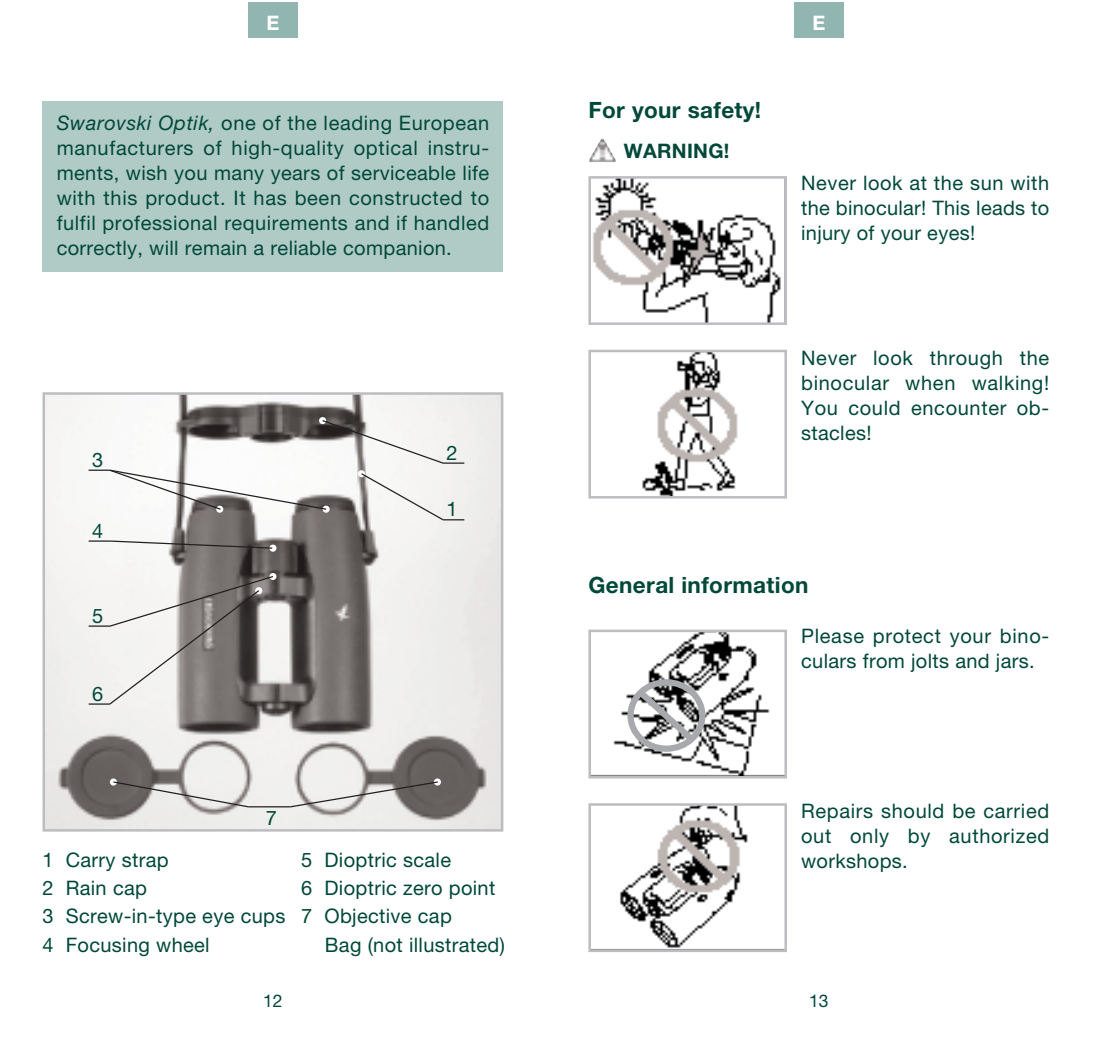
<style>
.page{position:relative;width:1093px;height:1050px;background:#fff}
.page>*{position:absolute;margin:0;border:0;box-sizing:border-box;transform-origin:0 0}
.t1{font:700 22.5px "Helvetica Neue";letter-spacing:.015em;color:#004839}
.t2{font:20px/25px "Helvetica Neue";letter-spacing:.015em;color:#004839;text-align:justify}
.t3{font:700 20px "Helvetica Neue";letter-spacing:.015em;color:#004839}
.t4{font:700 20px "Helvetica Neue";color:#fff}
.t5{font:17.5px "Helvetica Neue";color:#004839}
.s1{font-style:italic}
</style>
<div class="page">
<div style="left:794px;top:2px;width:49px;height:36px;background:#91b6b1"></div>
<div style="left:248px;top:2px;width:50px;height:36px;background:#91b6b1"></div>
<div style="left:43px;top:102px;width:460px;height:170px;background:#b0cbc6"></div>
<img style="left:593px;top:179px;width:188px;height:143px">
<div style="left:588px;top:176px;width:199px;height:149px;border:2px solid #bcbdc0"></div>
<img style="left:642px;top:353px;width:96px;height:143px">
<div style="left:588px;top:350px;width:199px;height:149px;border:2px solid #bcbdc0"></div>
<img style="left:589px;top:139px;width:26px;height:23px">
<img style="left:620px;top:806px;width:128px;height:142px">
<div style="left:588px;top:803px;width:199px;height:149px;border:2px solid #bcbdc0"></div>
<img style="left:591px;top:633px;width:193px;height:142px">
<div style="left:588px;top:630px;width:199px;height:148px;border:2px solid #bcbdc0"></div>
<svg style="left:627px;top:679px;width:78px;height:73px"></svg>
<img style="left:46px;top:395px;width:454px;height:434px">
<div style="left:43px;top:392px;width:460px;height:440px;border:2px solid #bcbdc0"></div>
<svg style="left:434px;top:778px;width:7px;height:8px"></svg>
<div style="left:269px;top:545px;width:7px;height:7px;background:#fff;border-radius:50%"></div>
<div style="left:269px;top:573px;width:7px;height:7px;background:#fff;border-radius:50%"></div>
<div style="left:319px;top:417px;width:7px;height:7px;background:#fff;border-radius:50%"></div>
<svg style="left:110px;top:778px;width:7px;height:8px"></svg>
<hr style="left:248px;top:806px;width:43px;height:1px;background:#231f20">
<svg style="left:289px;top:781px;width:150px;height:27px;background:#b6b4b2"></svg>
<svg style="left:112px;top:781px;width:138px;height:27px;background:#b6b4b2"></svg>
<svg style="left:109px;top:540px;width:164px;height:9px"></svg>
<svg style="left:108px;top:575px;width:166px;height:131px"></svg>
<hr style="left:89px;top:625px;width:21px;height:2px;background:#231f20">
<hr style="left:89px;top:703px;width:21px;height:2px;background:#231f20">
<svg style="left:89px;top:419px;width:375px;height:103px"></svg>
<hr style="left:89px;top:540px;width:21px;height:2px;background:#231f20">
<p class="t4" style="left:266px;top:16px;width:14px">E</p>
<p class="t4" style="left:812px;top:16px;width:14px">E</p>
<p class="t2" style="left:57px;top:113px;width:434px"><span class="s1">Swarovski Optik,</span> one of the leading European manufacturers of high-quality optical instru&shy;ments, wish you many years of serviceable life with this product. It has been constructed to fulfil professional requirements and if handled correctly, will remain a reliable companion.</p>
<p class="t2" style="left:92px;top:449px;width:13px">3</p>
<p class="t2" style="left:92px;top:520px;width:13px">4</p>
<p class="t2" style="left:92px;top:605px;width:13px">5</p>
<p class="t2" style="left:92px;top:683px;width:13px">6</p>
<p class="t2" style="left:446px;top:442px;width:13px">2</p>
<p class="t2" style="left:446px;top:499px;width:13px">1</p>
<p class="t2" style="left:266px;top:807px;width:13px">7</p>
<p class="t2" style="left:43px;top:848px;width:244px;line-height:28.2px;text-align:left">1 Carry strap<br>2 Rain cap<br>3 Screw-in-type eye cups<br>4 Focusing wheel</p>
<p class="t2" style="left:301px;top:848px;width:195px;line-height:28.2px;text-align:left">5 Dioptric scale<br>6 Dioptric zero point<br>7 Objective cap</p>
<p class="t2" style="left:325px;top:934px;width:181px">Bag (not illustrated)</p>
<p class="t1" style="left:588px;top:102px;width:174px">For your safety!</p>
<p class="t3" style="left:624px;top:143px;width:107px">WARNING!</p>
<p class="t2" style="left:801px;top:172px;width:250px">Never look at the sun with the binocular! This leads to injury of your eyes!</p>
<p class="t2" style="left:801px;top:347px;width:250px">Never look through the binocular when walking!<br>You could encounter ob&shy;stacles!</p>
<p class="t1" style="left:588px;top:577px;width:221px">General information</p>
<p class="t2" style="left:801px;top:625px;width:250px">Please protect your bino&shy;culars from jolts and jars.</p>
<p class="t2" style="left:801px;top:800px;width:250px">Repairs should be carried out only by authorized workshops.</p>
<p class="t5" style="left:263px;top:995px;width:21px">12</p>
<p class="t5" style="left:809px;top:995px;width:21px">13</p>
</div>
